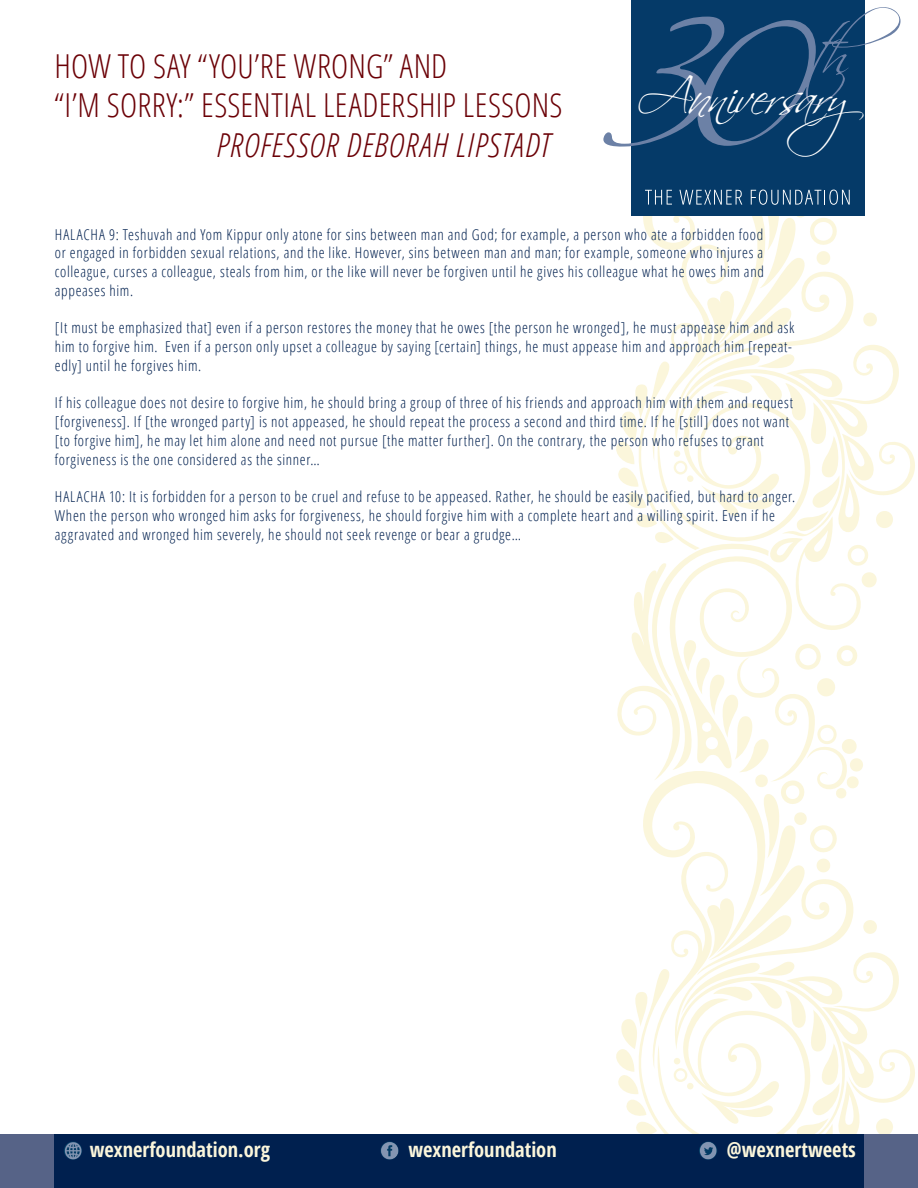
<style>
.page{position:relative;width:918px;height:1188px;background:#fff}
.page>*{position:absolute;margin:0;border:0;box-sizing:border-box;transform-origin:0 0}
.t1{font:49.8px "Scriptina Pro";color:#fff}
.t2{font:300 condensed 33px "Open Sans";letter-spacing:.005em;color:#6b0006}
.t3{font:italic 300 condensed 33px "Open Sans";letter-spacing:.035em;color:#6b0006}
.t4{font:700 condensed 20.4px "Open Sans";color:#fbf6db}
.t5{font:300 condensed 15px/18.8px "Open Sans";letter-spacing:.045em;color:#00204f}
</style>
<div class="page">
<svg style="left:616px;top:216px;width:299px;height:918px"></svg>
<div style="left:631px;top:0;width:234px;height:216px;background:#053a68"></div>
<svg style="left:645px;top:190px;width:27px;height:15px"></svg>
<svg style="left:679px;top:190px;width:63px;height:15px"></svg>
<svg style="left:751px;top:190px;width:99px;height:15px"></svg>
<svg style="left:603px;top:7px;width:298px;height:140px"></svg>
<div style="left:0;top:1134px;width:918px;height:54px;background:#00204f"></div>
<div style="left:864px;top:1134px;width:54px;height:54px;background:#566387"></div>
<div style="left:0;top:1134px;width:54px;height:54px;background:#566387"></div>
<img style="left:64px;top:1142px;width:18px;height:18px">
<img style="left:380px;top:1141px;width:19px;height:19px;border-radius:9px">
<img style="left:699px;top:1141px;width:18px;height:19px;border-radius:9px">
<p class="t2" style="left:55px;top:43px;width:394px">HOW TO SAY “YOU’RE WRONG” AND</p>
<p class="t2" style="left:55px;top:83px;width:510px">“I’M SORRY:” ESSENTIAL LEADERSHIP LESSONS</p>
<p class="t3" style="left:217px;top:122px;width:335px">PROFESSOR DEBORAH LIPSTADT</p>
<p class="t1" style="left:637px;top:66px;width:268px">Anniversary</p>
<p class="t5" style="left:55px;top:224px;width:711px;text-align:justify">HALACHA 9: Teshuvah and Yom Kippur only atone for sins between man and God; for example, a person who ate a forbidden food or engaged in forbidden sexual relations, and the like. However, sins between man and man; for example, someone who injures a colleague, curses a colleague, steals from him, or the like will never be forgiven until he gives his colleague what he owes him and appeases him.</p>
<p class="t5" style="left:55px;top:318px;width:741px">[It must be emphasized that] even if a person restores the money that he owes [the person he wronged], he must appease him and ask him to forgive him. Even if a person only upset a colleague by saying [certain] things, he must appease him and approach him [repeat&shy;edly] until he forgives him.</p>
<p class="t5" style="left:55px;top:393px;width:740px">If his colleague does not desire to forgive him, he should bring a group of three of his friends and approach him with them and request [forgiveness]. If [the wronged party] is not appeased, he should repeat the process a second and third time. If he [still] does not want [to forgive him], he may let him alone and need not pursue [the matter further]. On the contrary, the person who refuses to grant forgiveness is the one considered as the sinner…</p>
<p class="t5" style="left:55px;top:487px;width:742px">HALACHA 10: It is forbidden for a person to be cruel and refuse to be appeased. Rather, he should be easily pacified, but hard to anger.<br>When the person who wronged him asks for forgiveness, he should forgive him with a complete heart and a willing spirit. Even if he aggravated and wronged him severely, he should not seek revenge or bear a grudge…</p>
<p class="t4" style="left:90px;top:1135px;width:182px">wexnerfoundation.org</p>
<p class="t4" style="left:408px;top:1135px;width:150px">wexnerfoundation</p>
<p class="t4" style="left:727px;top:1135px;width:130px">@wexnertweets</p>
</div>
